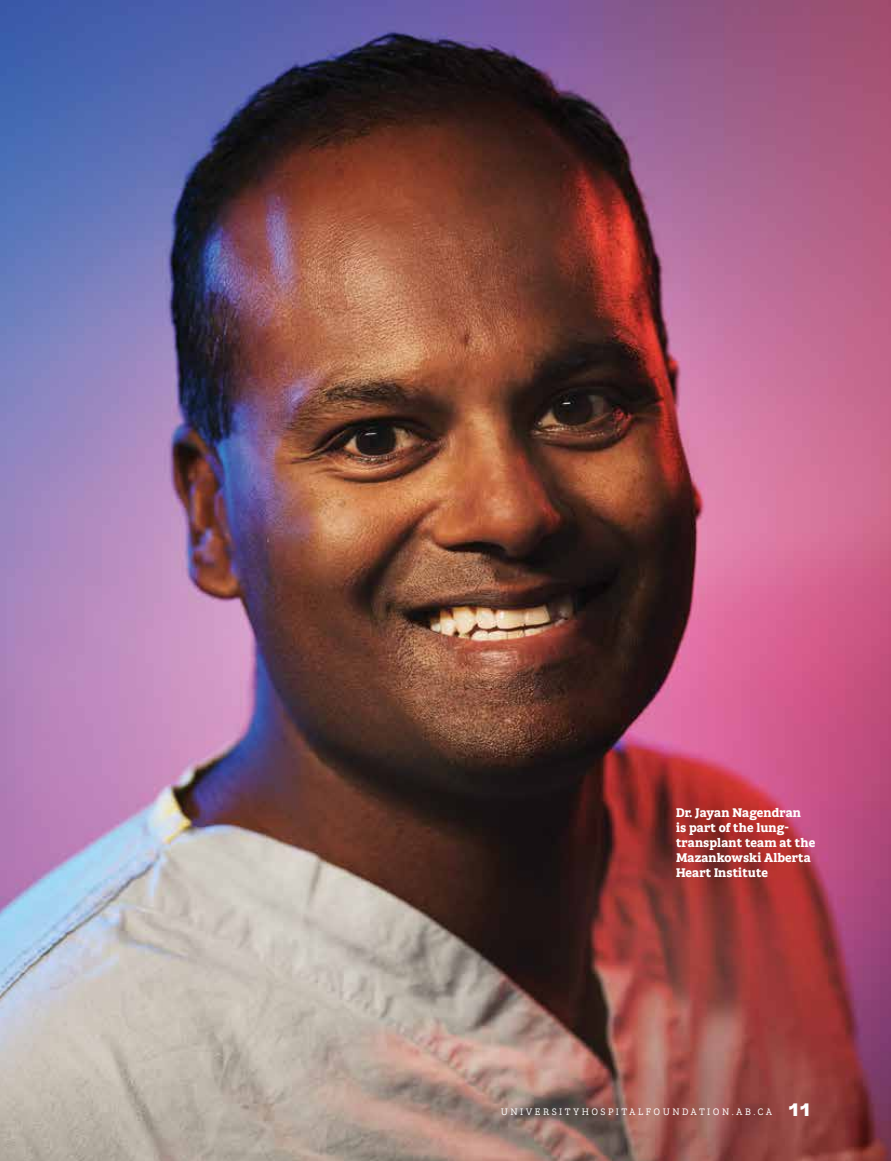
<style>
.page{position:relative;width:891px;height:1161px;background:#fff}
.page>*{position:absolute;margin:0;border:0;box-sizing:border-box;transform-origin:0 0}
.t1{font:900 expanded 18px "Burt";color:#fff}
.t2{font:800 12px/15px "Brava Slab";color:#fff}
.t3{font:9px "Brava Slab";letter-spacing:.27em;color:#fff}
</style>
<div class="page">
<img style="left:0;top:0;width:891px;height:1161px">
<p class="t2" style="left:676px;top:805px;width:141px">Dr. Jayan Nagendran<br>is part of the lung&shy;transplant team at the<br>Mazankowski Alberta<br>Heart Institute</p>
<p class="t3" style="left:501px;top:1106px;width:273px">UNIVERSITYHOSPITALFOUNDATION.AB.CA</p>
<h1 class="t1" style="left:789px;top:1097px;width:23px">11</h1>
</div>
